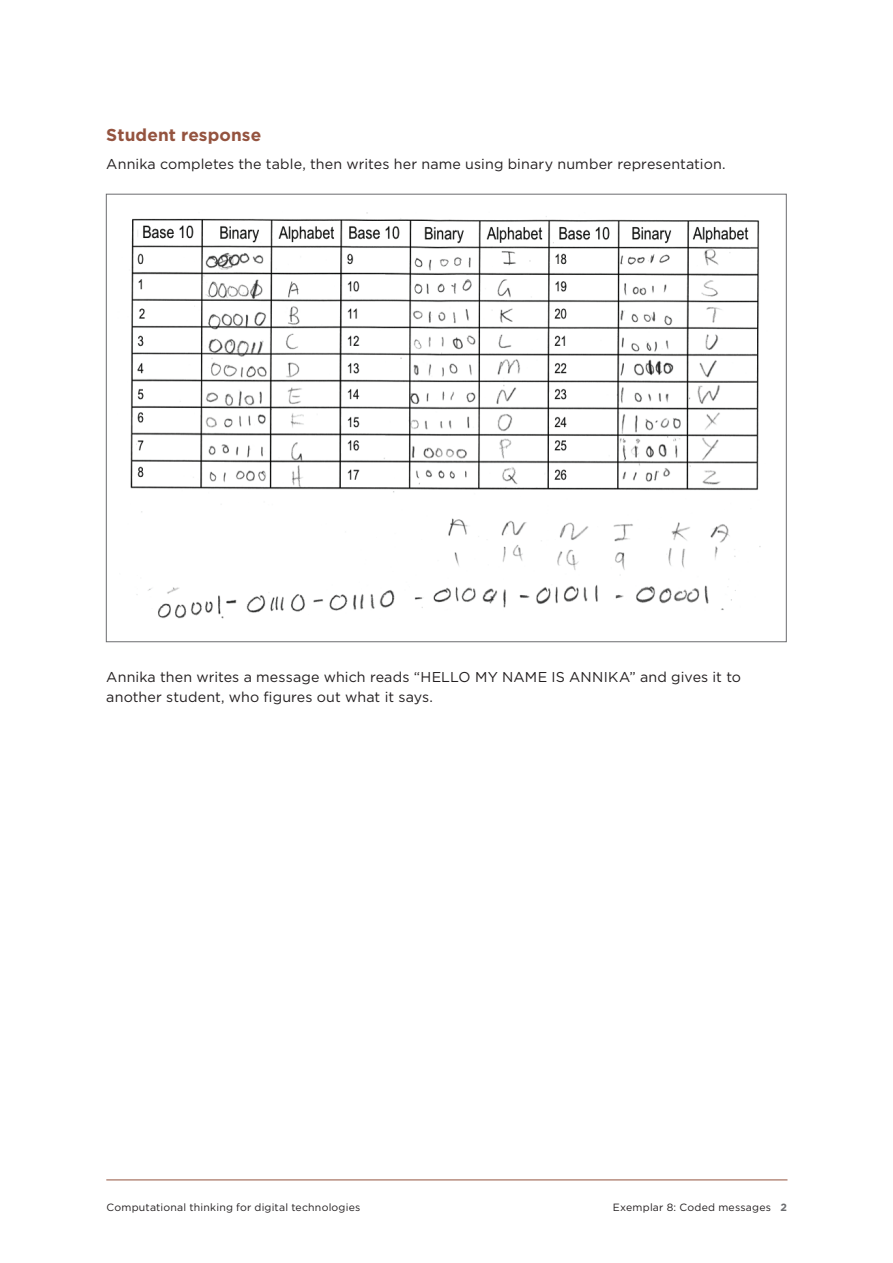
<style>
.page{position:relative;width:893px;height:1263px;background:#fff}
.page>*{position:absolute;margin:0;border:0;box-sizing:border-box;transform-origin:0 0}
.t1{font:700 17.25px "Gotham";letter-spacing:.005em;color:#94533f}
.t2{font:14.25px/19.5px "Gotham";letter-spacing:.01em;color:#231f20}
.t3{font:10.5px "Gotham";letter-spacing:.02em;color:#231f20}
.s1{font-weight:700;color:#6c6d70}
</style>
<div class="page">
<hr style="left:106px;top:1179px;width:681px;height:1px;background:#94533f">
<img style="left:130px;top:212px;width:631px;height:407px">
<p class="t1" style="left:106px;top:124px;width:156px">Student response</p>
<p class="t2" style="left:106px;top:154px;width:621px">Annika completes the table, then writes her name using binary number representation.</p>
<p class="t2" style="left:106px;top:667px;width:636px">Annika then writes a message which reads “HELLO MY NAME IS ANNIKA” and gives it to another student, who figures out what it says.</p>
<p class="t3" style="left:106px;top:1201px;width:255px">Computational thinking for digital technologies</p>
<p class="t3" style="left:613px;top:1201px;width:176px">Exemplar 8: Coded messages <span class="s1">2</span></p>
</div>
